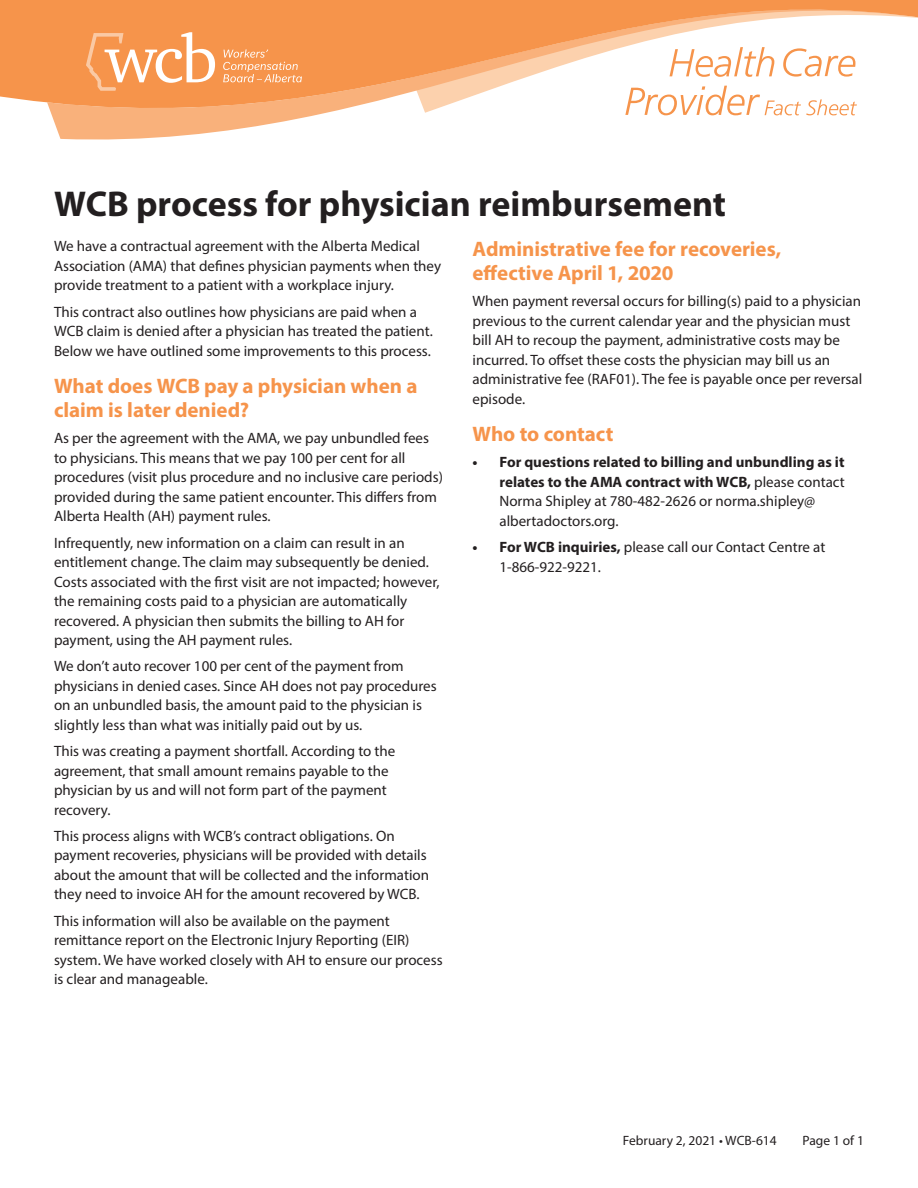
<style>
.page{position:relative;width:918px;height:1188px;background:#fff}
.page>*{position:absolute;margin:0;border:0;box-sizing:border-box;transform-origin:0 0}
.Main_title_copy{font:700 36px "Myriad Pro";color:#231f20}
.Subtitle{font:700 21px/24px "Myriad Pro";letter-spacing:-.005em;color:#f6944b}
.text_box_body{font:15px/19.5px "Myriad Pro";color:#231f20}
.t1{font:700 15px/19.5px "Myriad Pro";color:#231f20}
.t2{font:13.5px "Myriad Pro";color:#231f20}
.s1{font-weight:400}
.s2{font-weight:700}
</style>
<div class="page">
<svg style="left:0;top:0;width:918px;height:140px"></svg>
<svg style="left:223px;top:49px;width:79px;height:33px;background:#f7a567"></svg>
<svg style="left:86px;top:32px;width:129px;height:59px"></svg>
<svg style="left:783px;top:48px;width:72px;height:29px"></svg>
<svg style="left:625px;top:86px;width:232px;height:29px"></svg>
<svg style="left:670px;top:47px;width:104px;height:30px"></svg>
<p class="Main_title_copy" style="left:54px;top:180px;width:674px">WCB process for physician reimbursement</p>
<p class="text_box_body" style="left:54px;top:236px;width:389px">We have a contractual agreement with the Alberta Medical<br>Association (AMA) that defines physician payments when they provide treatment to a patient with a workplace injury.</p>
<p class="text_box_body" style="left:54px;top:302px;width:380px">This contract also outlines how physicians are paid when a<br>WCB claim is denied after a physician has treated the patient.<br>Below we have outlined some improvements to this process.</p>
<p class="Subtitle" style="left:54px;top:373px;width:365px">What does WCB pay a physician when a claim is later denied?</p>
<p class="text_box_body" style="left:54px;top:428px;width:390px">As per the agreement with the AMA, we pay unbundled fees to physicians. This means that we pay 100 per cent for all procedures (visit plus procedure and no inclusive care periods) provided during the same patient encounter. This differs from Alberta Health (AH) payment rules.</p>
<p class="text_box_body" style="left:54px;top:533px;width:387px">Infrequently, new information on a claim can result in an entitlement change. The claim may subsequently be denied.<br>Costs associated with the first visit are not impacted; however, the remaining costs paid to a physician are automatically recovered. A physician then submits the billing to AH for payment, using the AH payment rules.</p>
<p class="text_box_body" style="left:54px;top:656px;width:384px">We don’t auto recover 100 per cent of the payment from physicians in denied cases. Since AH does not pay procedures on an unbundled basis, the amount paid to the physician is slightly less than what was initially paid out by us.</p>
<p class="text_box_body" style="left:54px;top:741px;width:343px">This was creating a payment shortfall. According to the agreement, that small amount remains payable to the physician by us and will not form part of the payment recovery.</p>
<p class="text_box_body" style="left:54px;top:826px;width:377px">This process aligns with WCB’s contract obligations. On payment recoveries, physicians will be provided with details about the amount that will be collected and the information they need to invoice AH for the amount recovered by WCB.</p>
<p class="text_box_body" style="left:54px;top:911px;width:390px">This information will also be available on the payment remittance report on the Electronic Injury Reporting (EIR) system. We have worked closely with AH to ensure our process is clear and manageable.</p>
<p class="Subtitle" style="left:472px;top:236px;width:310px">Administrative fee for recoveries, effective April 1, 2020</p>
<p class="text_box_body" style="left:472px;top:291px;width:391px">When payment reversal occurs for billing(s) paid to a physician previous to the current calendar year and the physician must bill AH to recoup the payment, administrative costs may be incurred. To offset these costs the physician may bill us an administrative fee (RAF01). The fee is payable once per reversal episode.</p>
<p class="Subtitle" style="left:472px;top:421px;width:142px">Who to contact</p>
<p class="t1" style="left:500px;top:452px;width:347px;text-indent:-27px">• For questions related to billing and unbundling as it relates to the AMA contract with WCB, <span class="s1">please contact Norma Shipley at 780-482-2626 or norma.shipley@ albertadoctors.org.</span></p>
<p class="text_box_body" style="left:500px;top:537px;width:327px;text-indent:-27px"><span class="s2">• For WCB inquiries,</span> please call our Contact Centre at<br>1-866-922-9221.</p>
<p class="t2" style="left:623px;top:1132px;width:155px">February 2, 2021 • WCB-614</p>
<p class="t2" style="left:803px;top:1132px;width:63px">Page 1 of 1</p>
</div>
